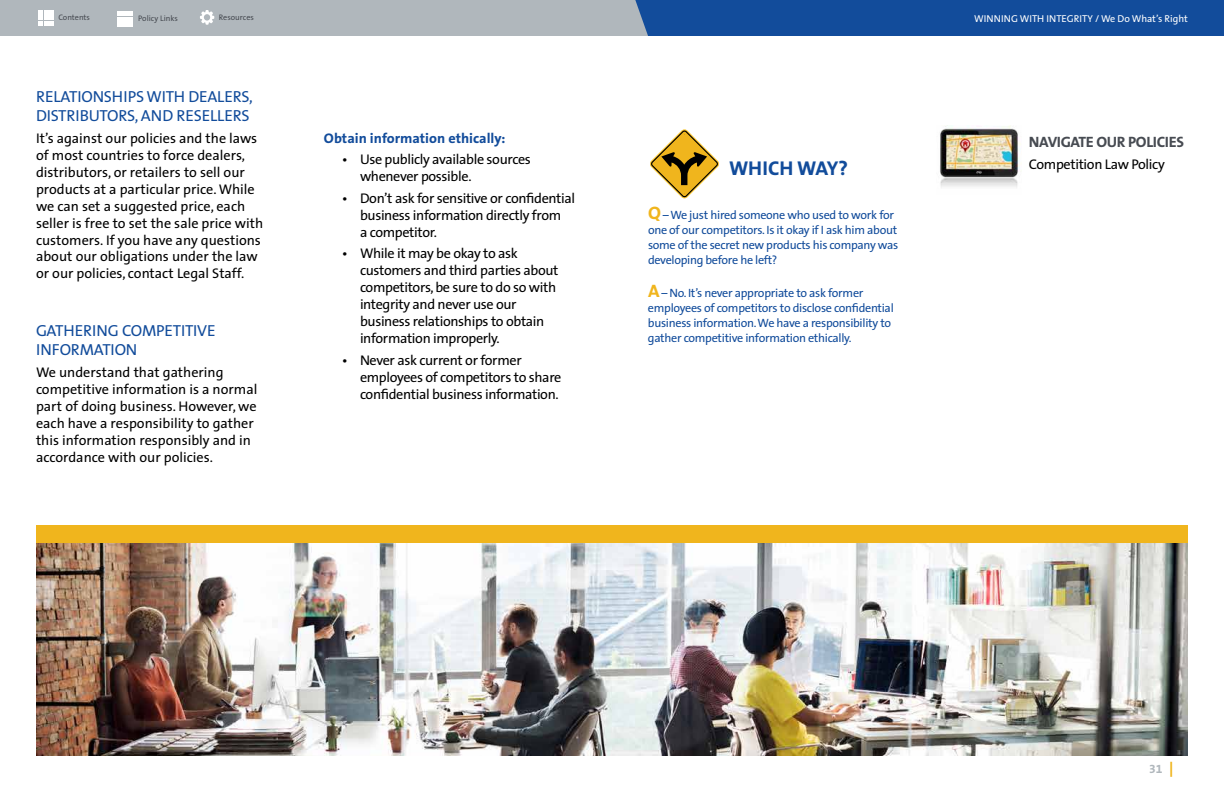
<style>
.page{position:relative;width:1224px;height:792px;background:#fff}
.page>*{position:absolute;margin:0;border:0;box-sizing:border-box;transform-origin:0 0}
.t1{font:700 20px "GM Sans";color:#124c9b}
.t2{font:16px/19.2px "GM Sans";letter-spacing:-.01em;color:#124c9b}
.t3{font:700 15px "GM Sans";letter-spacing:-.025em;color:#474b52}
.t4{font:14px/17px "GM Sans";letter-spacing:-.01em;color:#000}
.t5{font:700 14px "GM Sans";color:#124c9b}
.t6{font:12px/15px "GM Sans";letter-spacing:-.025em;color:#124c9b}
.t7{font:700 12px "GM Sans";color:#b0b7bc}
.t8{font:10px "GM Sans";color:#fff}
.t9{font:8px "GM Sans";color:#474b52}
.s1{font-weight:700;font-size:18px;color:#f0b51d}
.s2{font-size:15px;color:#f0b51d}
</style>
<div class="page">
<img style="left:940px;top:125px;width:80px;height:63px">
<svg style="left:650px;top:129px;width:69px;height:70px"></svg>
<img style="left:36px;top:543px;width:1152px;height:213px">
<div style="left:36px;top:525px;width:1152px;height:18px;background:#f0b51d"></div>
<div style="left:0;top:0;width:1220px;height:36px;background:#b0b7bc"></div>
<div style="left:635px;top:0;width:589px;height:36px;background:#124c9b"></div>
<svg style="left:39px;top:10px;width:14px;height:16px"></svg>
<div style="left:118px;top:11px;width:15px;height:5px;background:#fff"></div>
<hr style="left:118px;top:17px;width:15px;height:4px;background:#fff">
<div style="left:118px;top:22px;width:15px;height:5px;background:#fff"></div>
<svg style="left:200px;top:10px;width:14px;height:15px"></svg>
<p class="t9" style="left:58px;top:13px;width:33px">Contents</p>
<p class="t9" style="left:138px;top:14px;width:41px">Policy Links</p>
<p class="t9" style="left:219px;top:13px;width:36px">Resources</p>
<p class="t8" style="left:974px;top:12px;width:215px">WINNING WITH INTEGRITY / We Do What’s Right</p>
<p class="t2" style="left:36px;top:87px;width:218px">RELATIONSHIPS WITH DEALERS,<br>DISTRIBUTORS, AND RESELLERS</p>
<p class="t4" style="left:36px;top:129px;width:229px">It’s against our policies and the laws of most countries to force dealers, distributors, or retailers to sell our products at a particular price. While we can set a suggested price, each seller is free to set the sale price with customers. If you have any questions about our obligations under the law or our policies, contact Legal Staff.</p>
<p class="t2" style="left:36px;top:321px;width:181px">GATHERING COMPETITIVE<br>INFORMATION</p>
<p class="t4" style="left:36px;top:364px;width:223px">We understand that gathering competitive information is a normal part of doing business. However, we each have a responsibility to gather this information responsibly and in accordance with our policies.</p>
<p class="t5" style="left:324px;top:130px;width:183px">Obtain information ethically:</p>
<p class="t4" style="left:360px;top:151px;width:172px;text-indent:-18px">• Use publicly available sources whenever possible.</p>
<p class="t4" style="left:360px;top:190px;width:217px;text-indent:-18px">• Don’t ask for sensitive or confidential business information directly from<br>a competitor.</p>
<p class="t4" style="left:360px;top:245px;width:200px;text-indent:-18px">• While it may be okay to ask customers and third parties about competitors, be sure to do so with integrity and never use our business relationships to obtain information improperly.</p>
<p class="t4" style="left:360px;top:352px;width:203px;text-indent:-18px">• Never ask current or former employees of competitors to share confidential business information.</p>
<p class="t3" style="left:1029px;top:133px;width:157px">NAVIGATE OUR POLICIES</p>
<h1 class="t1" style="left:729px;top:156px;width:121px">WHICH WAY?</h1>
<p class="t4" style="left:1029px;top:156px;width:137px">Competition Law Policy</p>
<p class="t6" style="left:648px;top:208px;width:252px"><span class="s1">Q</span> – We just hired someone who used to work for one of our competitors. Is it okay if I ask him about some of the secret new products his company was developing before he left?</p>
<p class="t6" style="left:648px;top:286px;width:247px"><span class="s1">A</span> – No. It’s never appropriate to ask former employees of competitors to disclose confidential business information. We have a responsibility to gather competitive information ethically.</p>
<p class="t7" style="left:1149px;top:762px;width:26px">31 <span class="s2">|</span></p>
</div>
